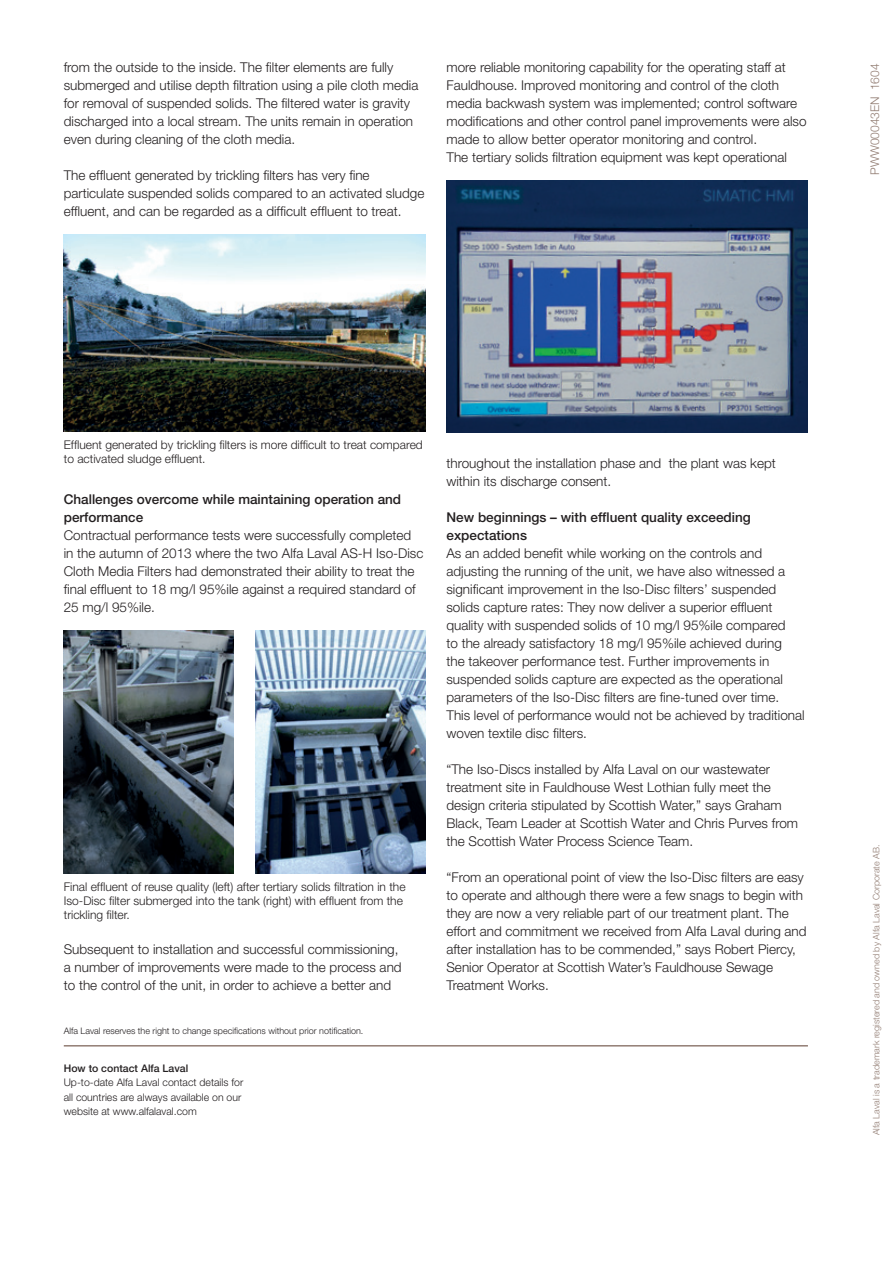
<style>
.page{position:relative;width:893px;height:1263px;background:#fff}
.page>*{position:absolute;margin:0;border:0;box-sizing:border-box;transform-origin:0 0}
.t1{font:300 13.5px/18px "Helvetica Neue";color:#231f20}
.t2{font:500 13.5px/18px "Helvetica Neue";color:#231f20}
.t3{font:300 12px/14.2px "Helvetica Neue";color:#231f20}
.t4{font:300 12px "Helvetica Neue";color:#927d73}
.t5{font:300 10.5px/14.2px "Helvetica Neue";color:#231f20}
.t6{font:500 10.5px "Helvetica Neue";color:#231f20}
.t7{font:300 9px "Helvetica Neue";color:#231f20}
.t8{font:300 9px "Helvetica Neue";color:#927d73}
</style>
<div class="page">
<hr style="left:64px;top:1045px;width:744px;height:1px;background:#927d73">
<img style="left:64px;top:234px;width:361px;height:198px">
<img style="left:255px;top:630px;width:170px;height:243px">
<img style="left:446px;top:180px;width:362px;height:252px">
<img style="left:64px;top:630px;width:170px;height:243px">
<p class="t1" style="left:64px;top:58px;width:356px">from the outside to the inside. The filter elements are fully submerged and utilise depth filtration using a pile cloth media for removal of suspended solids. The filtered water is gravity discharged into a local stream. The units remain in operation even during cleaning of the cloth media.</p>
<p class="t1" style="left:64px;top:166px;width:362px">The effluent generated by trickling filters has very fine particulate suspended solids compared to an activated sludge effluent, and can be regarded as a difficult effluent to treat.</p>
<p class="t1" style="left:446px;top:58px;width:362px">more reliable monitoring capability for the operating staff at Fauldhouse. Improved monitoring and control of the cloth media backwash system was implemented; control software modifications and other control panel improvements were also made to allow better operator monitoring and control.<br>The tertiary solids filtration equipment was kept operational</p>
<p class="t4" style="left:867px;top:175px;width:112px;rotate:-90deg">PWW00043EN 1604</p>
<p class="t3" style="left:64px;top:437px;width:360px">Effluent generated by trickling filters is more difficult to treat compared to activated sludge effluent.</p>
<p class="t2" style="left:64px;top:490px;width:339px">Challenges overcome while maintaining operation and performance</p>
<p class="t1" style="left:64px;top:526px;width:361px">Contractual performance tests were successfully completed in the autumn of 2013 where the two Alfa Laval AS-H Iso-Disc Cloth Media Filters had demonstrated their ability to treat the final effluent to 18 mg/l 95%ile against a required standard of 25 mg/l 95%ile.</p>
<p class="t3" style="left:64px;top:879px;width:343px">Final effluent of reuse quality (left) after tertiary solids filtration in the<br>Iso-Disc filter submerged into the tank (right) with effluent from the trickling filter.</p>
<p class="t1" style="left:64px;top:940px;width:339px">Subsequent to installation and successful commissioning, a number of improvements were made to the process and to the control of the unit, in order to achieve a better and</p>
<p class="t7" style="left:64px;top:1025px;width:301px">Alfa Laval reserves the right to change specifications without prior notification.</p>
<p class="t6" style="left:64px;top:1062px;width:126px">How to contact Alfa Laval</p>
<p class="t5" style="left:64px;top:1075px;width:181px">Up-to-date Alfa Laval contact details for all countries are always available on our website at www.alfalaval.com</p>
<p class="t1" style="left:446px;top:454px;width:331px">throughout the installation phase and the plant was kept within its discharge consent.</p>
<p class="t2" style="left:446px;top:508px;width:306px">New beginnings – with effluent quality exceeding expectations</p>
<p class="t1" style="left:446px;top:544px;width:360px">As an added benefit while working on the controls and adjusting the running of the unit, we have also witnessed a significant improvement in the Iso-Disc filters’ suspended solids capture rates: They now deliver a superior effluent quality with suspended solids of 10 mg/l 95%ile compared<br>to the already satisfactory 18 mg/l 95%ile achieved during<br>the takeover performance test. Further improvements in suspended solids capture are expected as the operational parameters of the Iso-Disc filters are fine-tuned over time.<br>This level of performance would not be achieved by traditional woven textile disc filters.</p>
<p class="t1" style="left:446px;top:760px;width:353px">“The Iso-Discs installed by Alfa Laval on our wastewater treatment site in Fauldhouse West Lothian fully meet the design criteria stipulated by Scottish Water,” says Graham Black, Team Leader at Scottish Water and Chris Purves from the Scottish Water Process Science Team.</p>
<p class="t1" style="left:446px;top:868px;width:362px">“From an operational point of view the Iso-Disc filters are easy to operate and although there were a few snags to begin with they are now a very reliable part of our treatment plant. The effort and commitment we received from Alfa Laval during and after installation has to be commended,” says Robert Piercy, Senior Operator at Scottish Water’s Fauldhouse Sewage Treatment Works.</p>
<p class="t8" style="left:871px;top:1135px;width:292px;rotate:-90deg">Alfa Laval is a trademark registered and owned by Alfa Laval Corporate AB.</p>
</div>
